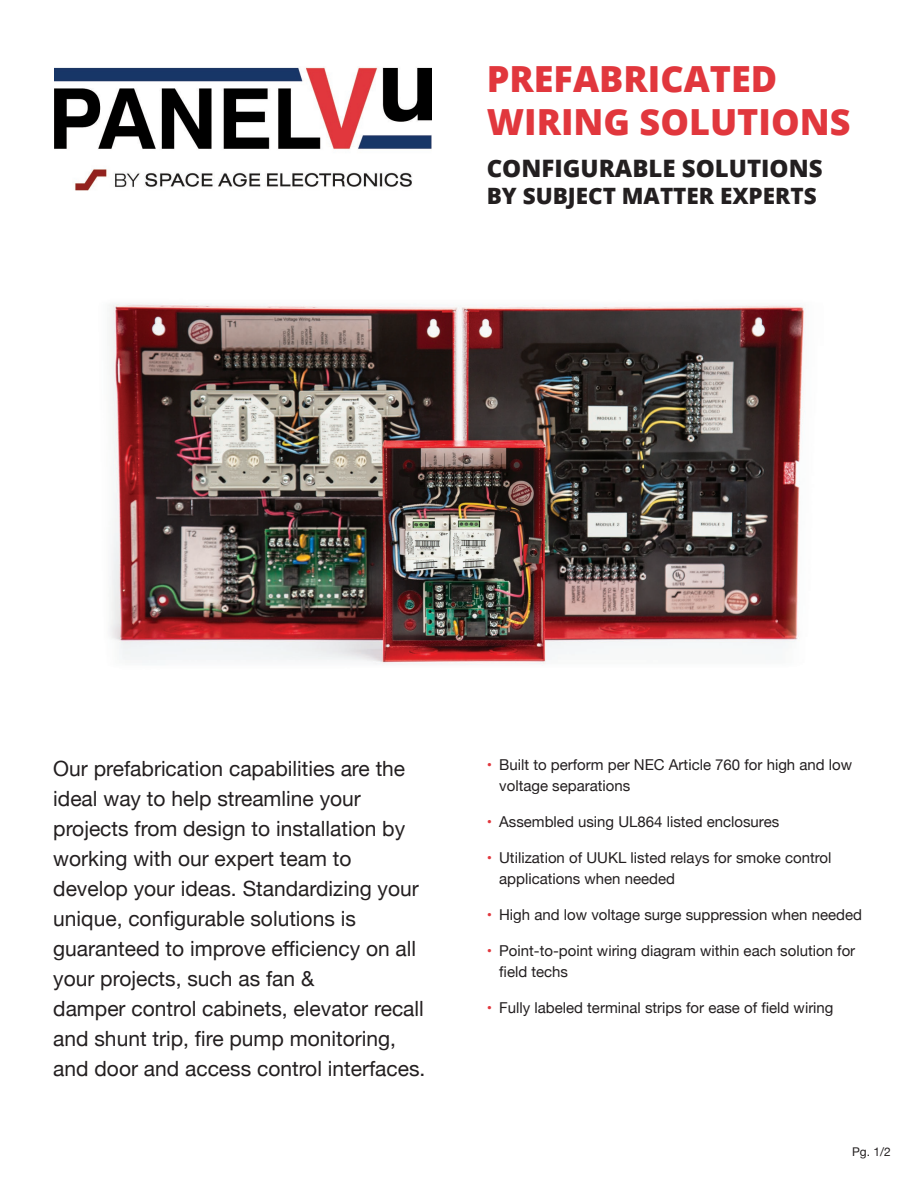
<style>
.page{position:relative;width:918px;height:1188px;background:#fff}
.page>*{position:absolute;margin:0;border:0;box-sizing:border-box;transform-origin:0 0}
.t1{font:800 36px "Open Sans";color:#e1373d}
.t2{font:800 24px "Open Sans";color:#231f20}
.t3{font:800 22.5px "Open Sans";color:#231f20}
.t4{font:21px/30px "Helvetica Neue";color:#231f20}
.t5{font:15px/21px "Helvetica Neue";color:#231f20}
.t6{font:12px "Helvetica Neue";color:#231f20}
.s1{color:#e1373d}
</style>
<div class="page">
<img style="left:54px;top:67px;width:378px;height:124px">
<img style="left:110px;top:303px;width:696px;height:362px">
<p class="t1" style="left:487px;top:52px;width:292px">PREFABRICATED</p>
<p class="t1" style="left:487px;top:95px;width:365px">WIRING SOLUTIONS</p>
<p class="t2" style="left:487px;top:150px;width:337px">CONFIGURABLE SOLUTIONS</p>
<p class="t3" style="left:487px;top:179px;width:331px">BY SUBJECT MATTER EXPERTS</p>
<p class="t4" style="left:53px;top:755px;width:374px">Our prefabrication capabilities are the ideal way to help streamline your projects from design to installation by working with our expert team to develop your ideas. Standardizing your unique, configurable solutions is guaranteed to improve efficiency on all your projects, such as fan &amp;<br>damper control cabinets, elevator recall and shunt trip, fire pump monitoring, and door and access control interfaces.</p>
<p class="t5" style="left:487px;top:755px;width:367px"><span class="s1">•</span> Built to perform per NEC Article 760 for high and low</p>
<p class="t5" style="left:499px;top:776px;width:133px">voltage separations</p>
<p class="t5" style="left:487px;top:812px;width:294px"><span class="s1">•</span> Assembled using UL864 listed enclosures</p>
<p class="t5" style="left:499px;top:848px;width:334px;text-indent:-13px"><span class="s1">•</span> Utilization of UUKL listed relays for smoke control applications when needed</p>
<p class="t5" style="left:487px;top:905px;width:377px"><span class="s1">•</span> High and low voltage surge suppression when needed</p>
<p class="t5" style="left:499px;top:941px;width:358px;text-indent:-13px"><span class="s1">•</span> Point-to-point wiring diagram within each solution for field techs</p>
<p class="t5" style="left:487px;top:998px;width:348px"><span class="s1">•</span> Fully labeled terminal strips for ease of field wiring</p>
<p class="t6" style="left:852px;top:1143px;width:40px">Pg. 1/2</p>
</div>
